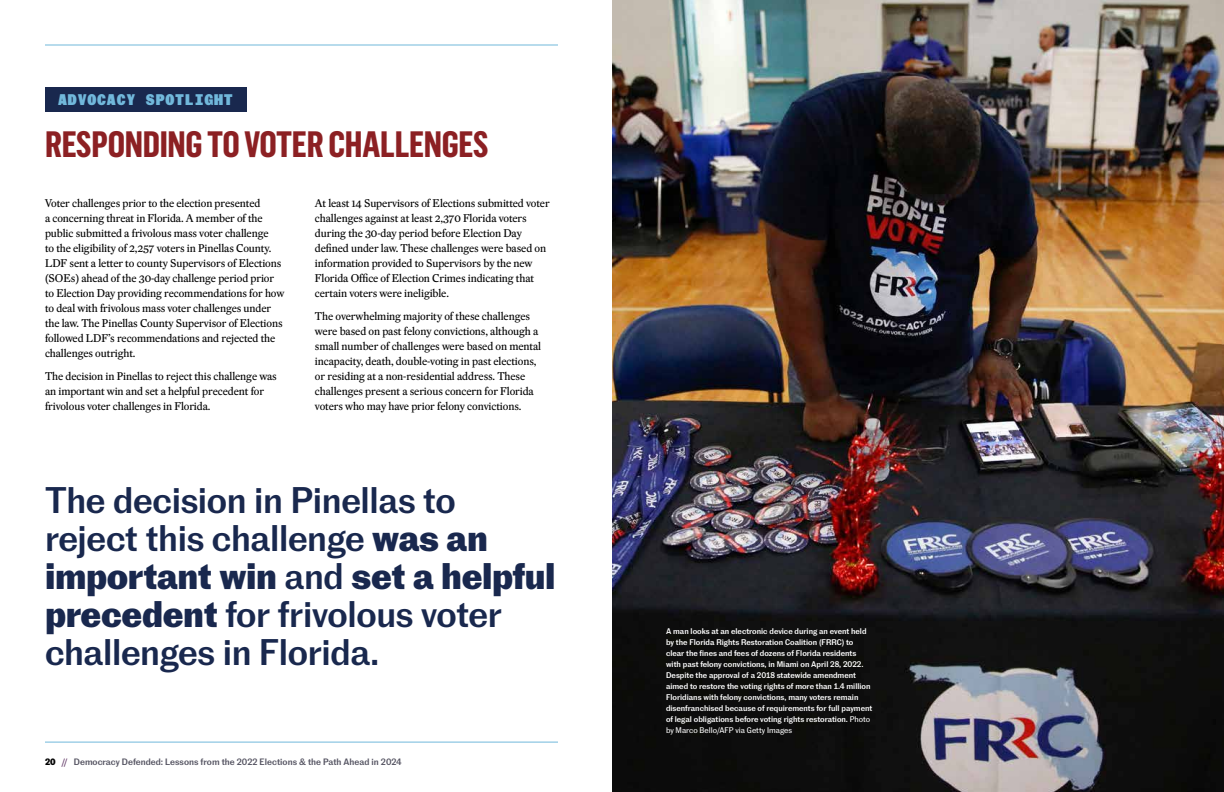
<style>
.page{position:relative;width:1224px;height:792px;background:#fff}
.page>*{position:absolute;margin:0;border:0;box-sizing:border-box;transform-origin:0 0}
.t1{font:500 36px/38px "Marcin Ant";letter-spacing:-.01em;color:#19284e}
.t2{font:700 36px "Flama Condensed";letter-spacing:-.01em;color:#8c2023}
.t3{font:15px "Marcin Tpwr Super";letter-spacing:.05em;color:#71b8db}
.t4{font:11px/15px "Eudald News";letter-spacing:-.01em;color:#000}
.t5{font:500 9px "Marcin Ant";color:#545361}
.t6{font:500 8px/11px "Marcin Ant";color:#fff}
.s1{font-weight:800}
.s2{font-weight:800;color:#000}
.s3{color:#643b69}
.s4{font-weight:400}
</style>
<div class="page">
<hr style="left:45px;top:44px;width:513px;height:2px;background:#70b8db">
<hr style="left:45px;top:742px;width:513px;height:1px;background:#70b8db">
<div style="left:45px;top:87px;width:201px;height:25px;background:#19284e"></div>
<img style="left:612px;top:0;width:612px;height:792px">
<h2 class="t3" style="left:58px;top:91px;width:176px">ADVOCACY SPOTLIGHT</h2>
<h1 class="t2" style="left:45px;top:122px;width:445px">RESPONDING TO VOTER CHALLENGES</h1>
<p class="t4" style="left:45px;top:195px;width:241px">Voter challenges prior to the election presented<br>a concerning threat in Florida. A member of the public submitted a frivolous mass voter challenge<br>to the eligibility of 2,257 voters in Pinellas County.<br>LDF sent a letter to county Supervisors of Elections (SOEs) ahead of the 30-day challenge period prior to Election Day providing recommendations for how to deal with frivolous mass voter challenges under the law. The Pinellas County Supervisor of Elections followed LDF’s recommendations and rejected the challenges outright.</p>
<p class="t4" style="left:45px;top:368px;width:233px">The decision in Pinellas to reject this challenge was an important win and set a helpful precedent for frivolous voter challenges in Florida.</p>
<p class="t4" style="left:315px;top:195px;width:236px">At least 14 Supervisors of Elections submitted voter challenges against at least 2,370 Florida voters during the 30-day period before Election Day defined under law. These challenges were based on information provided to Supervisors by the new Florida Office of Election Crimes indicating that certain voters were ineligible.</p>
<p class="t4" style="left:315px;top:308px;width:228px">The overwhelming majority of these challenges were based on past felony convictions, although a small number of challenges were based on mental incapacity, death, double-voting in past elections, or residing at a non-residential address. These challenges present a serious concern for Florida voters who may have prior felony convictions.</p>
<h1 class="t1" style="left:45px;top:481px;width:512px">The decision in Pinellas to reject this challenge <span class="s1">was an important win</span> and <span class="s1">set a helpful precedent</span> for frivolous voter challenges in Florida.</h1>
<p class="t5" style="left:45px;top:756px;width:358px"><span class="s2">20</span> <span class="s3">//</span> Democracy Defended: Lessons from the 2022 Elections &amp; the Path Ahead in 2024</p>
<p class="t6" style="left:666px;top:625px;width:208px">A man looks at an electronic device during an event held by the Florida Rights Restoration Coalition (FRRC) to clear the fines and fees of dozens of Florida residents with past felony convictions, in Miami on April 28, 2022.<br>Despite the approval of a 2018 statewide amendment aimed to restore the voting rights of more than 1.4 million Floridians with felony convictions, many voters remain disenfranchised because of requirements for full payment of legal obligations before voting rights restoration. <span class="s4">Photo by Marco Bello/AFP via Getty Images</span></p>
</div>
